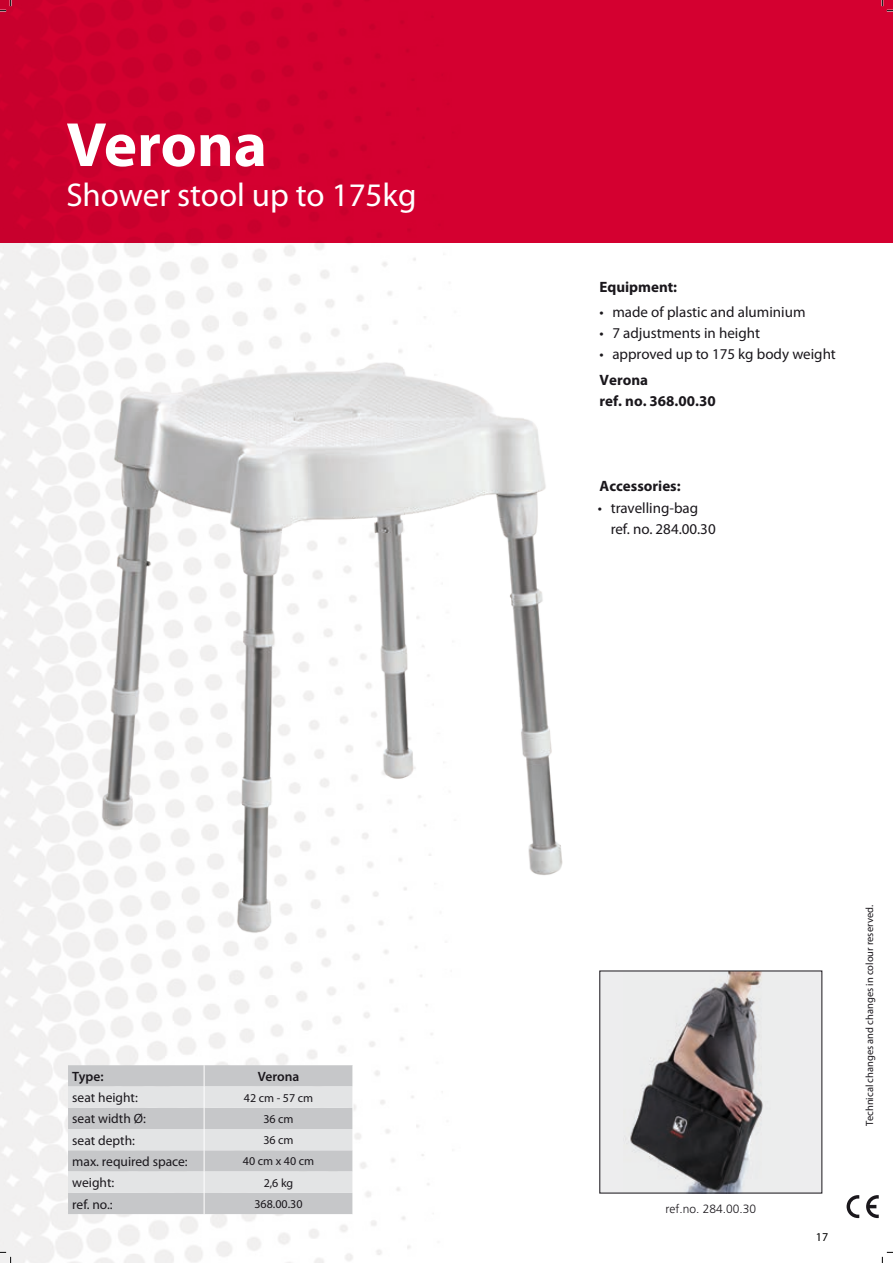
<style>
.page{position:relative;width:893px;height:1263px;background:#fff}
.page>*{position:absolute;margin:0;border:0;box-sizing:border-box;transform-origin:0 0}
.t1{font:700 63px "Myriad Pro";color:#fff}
.t2{font:33px "Myriad Pro";color:#fff}
.t3{font:15px/21px "Myriad Pro";color:#1a171c}
.t4{font:700 15px/21px "Myriad Pro";color:#1a171c}
.t5{font:13.5px "Myriad Pro";color:#1a171c}
.t6{font:600 13.5px "Myriad Pro";color:#1a171c}
.t7{font:12px "Myriad Pro";color:#1a171c}
.t8{font:300 12px "Frutiger LT Std";color:#1a171c}
.t9{font:12px "Myriad Pro";color:#000}
.t10{font:10.5px "Myriad Pro";color:#1a171c}
</style>
<div class="page">
<img style="left:0;top:0;width:893px;height:1263px">
<svg style="left:866px;top:1195px;width:13px;height:23px"></svg>
<svg style="left:847px;top:1195px;width:12px;height:23px"></svg>
<svg style="left:68px;top:1065px;width:286px;height:149px;background:#d3d4d5"></svg>
<img style="left:66px;top:248px;width:524px;height:704px">
<div style="left:600px;top:971px;width:222px;height:222px;background:#ededee"></div>
<img style="left:630px;top:973px;width:133px;height:218px">
<svg style="left:0;top:0;width:12px;height:12px"></svg>
<svg style="left:0;top:1251px;width:12px;height:12px"></svg>
<svg style="left:881px;top:0;width:12px;height:12px"></svg>
<svg style="left:881px;top:1251px;width:12px;height:12px"></svg>
<h1 class="t1" style="left:66px;top:104px;width:202px">Verona</h1>
<h2 class="t2" style="left:66px;top:174px;width:352px">Shower stool up to 175kg</h2>
<p class="t4" style="left:600px;top:276px;width:79px">Equipment:</p>
<p class="t3" style="left:600px;top:301px;width:207px">• made of plastic and aluminium</p>
<p class="t3" style="left:600px;top:322px;width:162px">• 7 adjustments in height</p>
<p class="t3" style="left:600px;top:343px;width:238px">• approved up to 175 kg body weight</p>
<p class="t4" style="left:600px;top:369px;width:118px">Verona<br>ref. no. 368.00.30</p>
<p class="t4" style="left:600px;top:475px;width:83px">Accessories:</p>
<p class="t3" style="left:611px;top:497px;width:106px;text-indent:-13px">• travelling-bag ref. no. 284.00.30</p>
<p class="t6" style="left:72px;top:1068px;width:33px">Type:</p>
<p class="t6" style="left:258px;top:1068px;width:43px">Verona</p>
<p class="t5" style="left:72px;top:1089px;width:67px">seat height:</p>
<p class="t7" style="left:244px;top:1090px;width:71px">42 cm - 57 cm</p>
<p class="t5" style="left:72px;top:1110px;width:75px">seat width Ø:</p>
<p class="t7" style="left:263px;top:1111px;width:32px">36 cm</p>
<p class="t5" style="left:72px;top:1132px;width:64px">seat depth:</p>
<p class="t7" style="left:263px;top:1133px;width:32px">36 cm</p>
<p class="t5" style="left:72px;top:1153px;width:117px">max. required space:</p>
<p class="t7" style="left:243px;top:1154px;width:73px">40 cm x 40 cm</p>
<p class="t5" style="left:72px;top:1174px;width:43px">weight:</p>
<p class="t7" style="left:264px;top:1175px;width:31px">2,6 kg</p>
<p class="t5" style="left:72px;top:1196px;width:42px">ref. no.:</p>
<p class="t7" style="left:254px;top:1196px;width:50px">368.00.30</p>
<p class="t8" style="left:666px;top:1202px;width:92px">ref.no. 284.00.30</p>
<p class="t10" style="left:863px;top:1126px;width:222px;rotate:-90deg">Technical changes and changes in colour reserved.</p>
<p class="t9" style="left:816px;top:1229px;width:14px">17</p>
</div>
